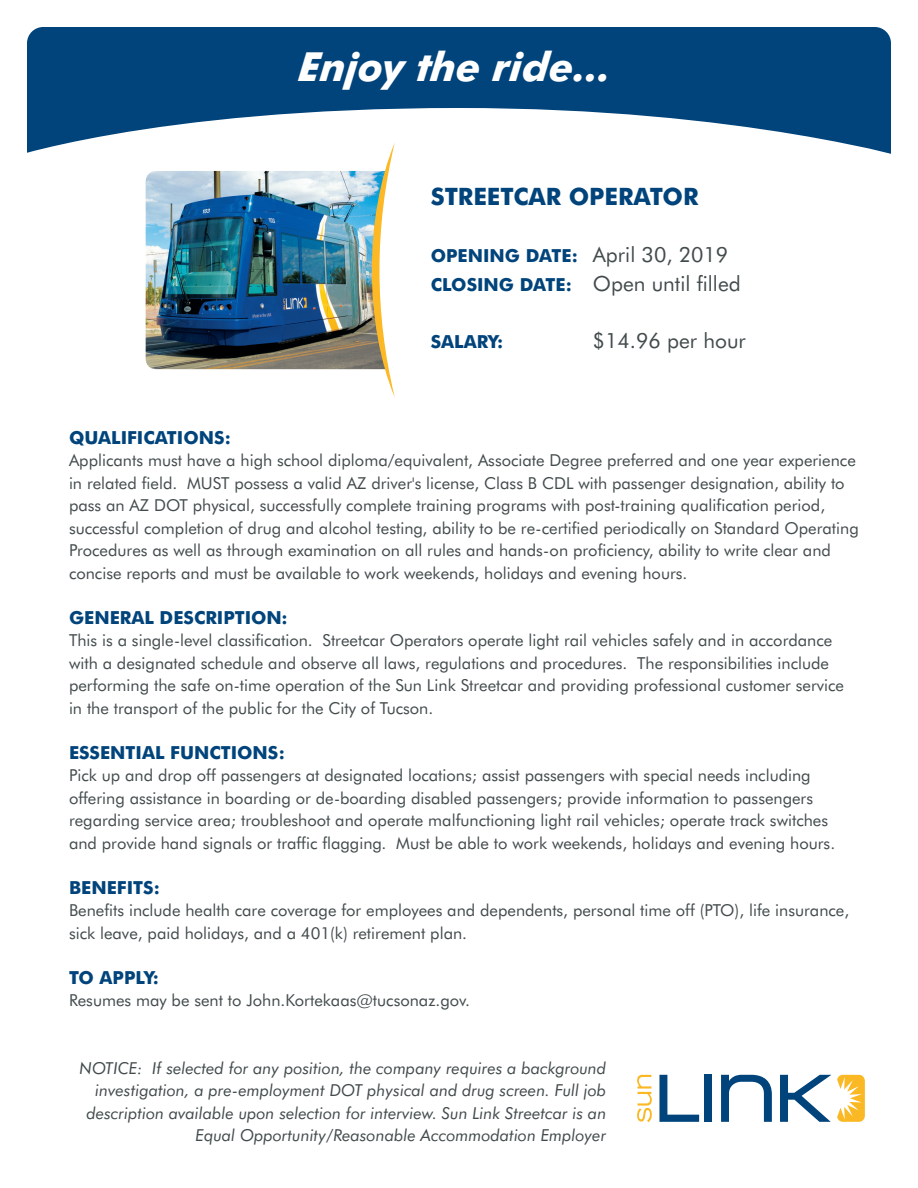
<style>
.page{position:relative;width:918px;height:1188px;background:#fff}
.page>*{position:absolute;margin:0;border:0;box-sizing:border-box;transform-origin:0 0}
.t1{font:italic 700 40.05px "Futura BT";color:#fff}
.t2{font:700 24px "Futura BT";color:#00447b}
.t3{font:21px "Futura BT";color:#434b4c}
.t4{font:700 18px "Futura BT";color:#00447b}
.t5{font:16.5px/22.5px "Futura BT";color:#434b4c}
.t6{font:italic 16.5px/22.5px "Futura BT";color:#434b4c;text-align:right}
.s1{font-weight:400;font-size:21px;color:#434b4c}
.s2{font-weight:700;font-size:18px;color:#00447b}
</style>
<div class="page">
<svg style="left:27px;top:27px;width:864px;height:127px;fill:#00447b"></svg>
<svg style="left:837px;top:1075px;width:28px;height:47px"></svg>
<svg style="left:637px;top:1075px;width:15px;height:47px"></svg>
<svg style="left:659px;top:1075px;width:40px;height:47px"></svg>
<div style="left:704px;top:1075px;width:8px;height:47px;background:#00447b"></div>
<svg style="left:721px;top:1075px;width:51px;height:47px"></svg>
<svg style="left:780px;top:1075px;width:51px;height:47px"></svg>
<img style="left:145px;top:171px;width:219px;height:198px">
<img style="left:364px;top:143px;width:31px;height:254px">
<h1 class="t1" style="left:297px;top:43px;width:321px">Enjoy the ride...</h1>
<h2 class="t2" style="left:431px;top:182px;width:269px">STREETCAR OPERATOR</h2>
<p class="t4" style="left:431px;top:245px;width:299px">OPENING DATE: <span class="s1">April 30, 2019</span></p>
<p class="t3" style="left:431px;top:271px;width:312px"><span class="s2">CLOSING DATE:</span> Open until filled</p>
<p class="t4" style="left:431px;top:331px;width:74px">SALARY:</p>
<p class="t3" style="left:593px;top:328px;width:155px">$14.96 per hour</p>
<p class="t4" style="left:69px;top:426px;width:164px">QUALIFICATIONS:</p>
<p class="t5" style="left:69px;top:449px;width:791px">Applicants must have a high school diploma/equivalent, Associate Degree preferred and one year experience in related field. MUST possess a valid AZ driver's license, Class B CDL with passenger designation, ability to pass an AZ DOT physical, successfully complete training programs with post-training qualification period, successful completion of drug and alcohol testing, ability to be re-certified periodically on Standard Operating Procedures as well as through examination on all rules and hands-on proficiency, ability to write clear and concise reports and must be available to work weekends, holidays and evening hours.</p>
<p class="t4" style="left:69px;top:606px;width:220px">GENERAL DESCRIPTION:</p>
<p class="t5" style="left:69px;top:629px;width:777px">This is a single-level classification. Streetcar Operators operate light rail vehicles safely and in accordance with a designated schedule and observe all laws, regulations and procedures. The responsibilities include performing the safe on-time operation of the Sun Link Streetcar and providing professional customer service in the transport of the public for the City of Tucson.</p>
<p class="t4" style="left:69px;top:741px;width:217px">ESSENTIAL FUNCTIONS:</p>
<p class="t5" style="left:69px;top:764px;width:768px">Pick up and drop off passengers at designated locations; assist passengers with special needs including offering assistance in boarding or de-boarding disabled passengers; provide information to passengers regarding service area; troubleshoot and operate malfunctioning light rail vehicles; operate track switches and provide hand signals or traffic flagging. Must be able to work weekends, holidays and evening hours.</p>
<p class="t4" style="left:69px;top:876px;width:93px">BENEFITS:</p>
<p class="t5" style="left:69px;top:899px;width:782px">Benefits include health care coverage for employees and dependents, personal time off (PTO), life insurance, sick leave, paid holidays, and a 401(k) retirement plan.</p>
<p class="t4" style="left:69px;top:966px;width:92px">TO APPLY:</p>
<p class="t5" style="left:69px;top:989px;width:403px">Resumes may be sent to John.Kortekaas@tucsonaz.gov.</p>
<p class="t6" style="left:80px;top:1056px;width:528px">NOTICE: If selected for any position, the company requires a background investigation, a pre-employment DOT physical and drug screen. Full job description available upon selection for interview. Sun Link Streetcar is an Equal Opportunity/Reasonable Accommodation Employer</p>
</div>
